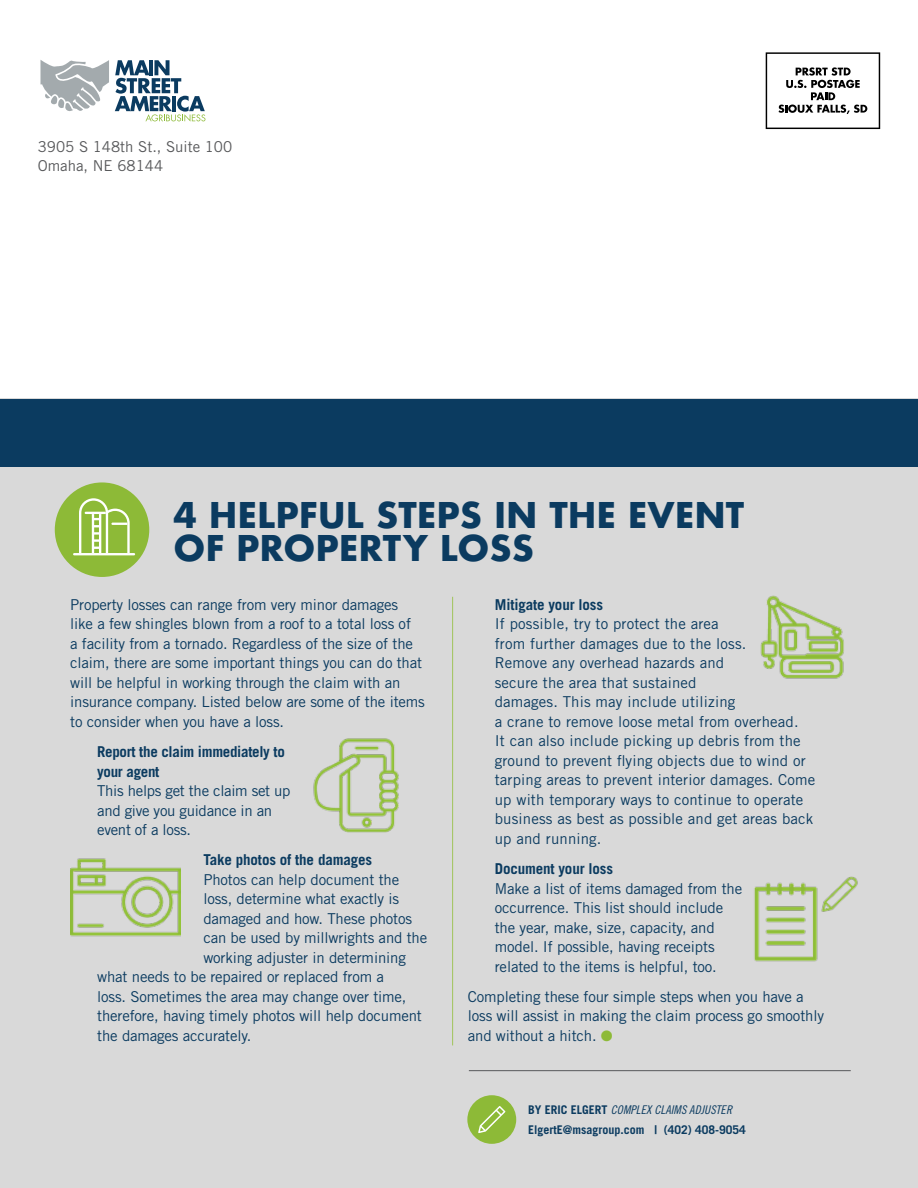
<style>
.page{position:relative;width:918px;height:1188px;background:#fff}
.page>*{position:absolute;margin:0;border:0;box-sizing:border-box;transform-origin:0 0}
.t1{font:700 34.5px/33px "Futura";color:#0b3b60}
.t2{font:15px/19.5px "Trade Gothic LT Std";letter-spacing:-.01em;color:#0b3b60}
.t3{font:15px/19.5px "Trade Gothic LT Std";letter-spacing:.01em;color:#0b3b60}
.t4{font:700 15px/19.5px "Trade Gothic LT Std";letter-spacing:-.01em;color:#0b3b60}
.t5{font:15px/19.5px "Trade Gothic LT Std";color:#58595b}
.t6{font:700 12px "Trade Gothic LT Std";color:#0b3b60}
.t7{font:12px "Trade Gothic LT Std Cn 18 Obl";letter-spacing:.01em;color:#0b3b60}
.s1{color:#8dba37}
.s2{font-family:"Trade Gothic LT Std";font-weight:700}
</style>
<div class="page">
<div style="left:0;top:398px;width:918px;height:790px;background:#d9d9d9"></div>
<svg style="left:40px;top:60px;width:69px;height:51px"></svg>
<svg style="left:115px;top:60px;width:90px;height:62px"></svg>
<hr style="left:452px;top:597px;width:1px;height:448px;background:#a1c45a">
<svg style="left:766px;top:52px;width:114px;height:77px"></svg>
<div style="left:55px;top:482px;width:94px;height:95px;background:#8dba37;border-radius:50%"></div>
<hr style="left:73px;top:553px;width:62px;height:2px;background:#fff">
<svg style="left:79px;top:498px;width:51px;height:55px"></svg>
<div style="left:467px;top:1095px;width:49px;height:49px;background:#8dba37;border-radius:50%"></div>
<svg style="left:478px;top:1106px;width:27px;height:27px"></svg>
<hr style="left:469px;top:1070px;width:382px;height:1px;background:#58595b">
<img style="left:313px;top:738px;width:86px;height:95px">
<img style="left:70px;top:858px;width:110px;height:79px">
<img style="left:760px;top:595px;width:84px;height:84px">
<img style="left:754px;top:882px;width:64px;height:80px">
<img style="left:821px;top:876px;width:37px;height:36px">
<div style="left:0;top:399px;width:918px;height:67px;background:#0b3b60"></div>
<p class="t5" style="left:38px;top:136px;width:196px">3905 S 148th St., Suite 100<br>Omaha, NE 68144</p>
<h1 class="t1" style="left:174px;top:498px;width:572px">4 HELPFUL STEPS IN THE EVENT<br>OF PROPERTY LOSS</h1>
<p class="t2" style="left:70px;top:595px;width:356px">Property losses can range from very minor damages<br>like a few shingles blown from a roof to a total loss of<br>a facility from a tornado. Regardless of the size of the claim, there are some important things you can do that will be helpful in working through the claim with an insurance company. Listed below are some of the items to consider when you have a loss.</p>
<p class="t4" style="left:97px;top:742px;width:189px">Report the claim immediately to your agent</p>
<p class="t2" style="left:97px;top:781px;width:195px">This helps get the claim set up and give you guidance in an event of a loss.</p>
<p class="t4" style="left:203px;top:850px;width:170px">Take photos of the damages</p>
<p class="t2" style="left:203px;top:870px;width:197px">Photos can help document the</p>
<p class="t2" style="left:203px;top:889px;width:197px">loss, determine what exactly is</p>
<p class="t2" style="left:203px;top:909px;width:210px">damaged and how. These photos</p>
<p class="t2" style="left:203px;top:928px;width:225px">can be used by millwrights and the</p>
<p class="t2" style="left:203px;top:948px;width:204px">working adjuster in determining</p>
<p class="t2" style="left:97px;top:967px;width:288px">what needs to be repaired or replaced from a</p>
<p class="t2" style="left:97px;top:987px;width:311px">loss. Sometimes the area may change over time,</p>
<p class="t2" style="left:97px;top:1006px;width:326px">therefore, having timely photos will help document</p>
<p class="t2" style="left:97px;top:1026px;width:156px">the damages accurately.</p>
<p class="t4" style="left:495px;top:594px;width:110px">Mitigate your loss</p>
<p class="t3" style="left:495px;top:614px;width:322px">If possible, try to protect the area<br>from further damages due to the loss.<br>Remove any overhead hazards and<br>secure the area that sustained<br>damages. This may include utilizing<br>a crane to remove loose metal from overhead.<br>It can also include picking up debris from the ground to prevent flying objects due to wind or tarping areas to prevent interior damages. Come up with temporary ways to continue to operate business as best as possible and get areas back up and running.</p>
<p class="t4" style="left:495px;top:859px;width:120px">Document your loss</p>
<p class="t2" style="left:495px;top:878px;width:249px">Make a list of items damaged from the occurrence. This list should include the year, make, size, capacity, and model. If possible, having receipts related to the items is helpful, too.</p>
<p class="t2" style="left:468px;top:987px;width:358px">Completing these four simple steps when you have a loss will assist in making the claim process go smoothly and without a hitch. <span class="s1">●</span></p>
<p class="t7" style="left:528px;top:1103px;width:205px"><span class="s2">BY ERIC ELGERT</span> COMPLEX CLAIMS ADJUSTER</p>
<p class="t6" style="left:528px;top:1122px;width:219px">ElgertE@msagroup.com | (402) 408-9054</p>
</div>
